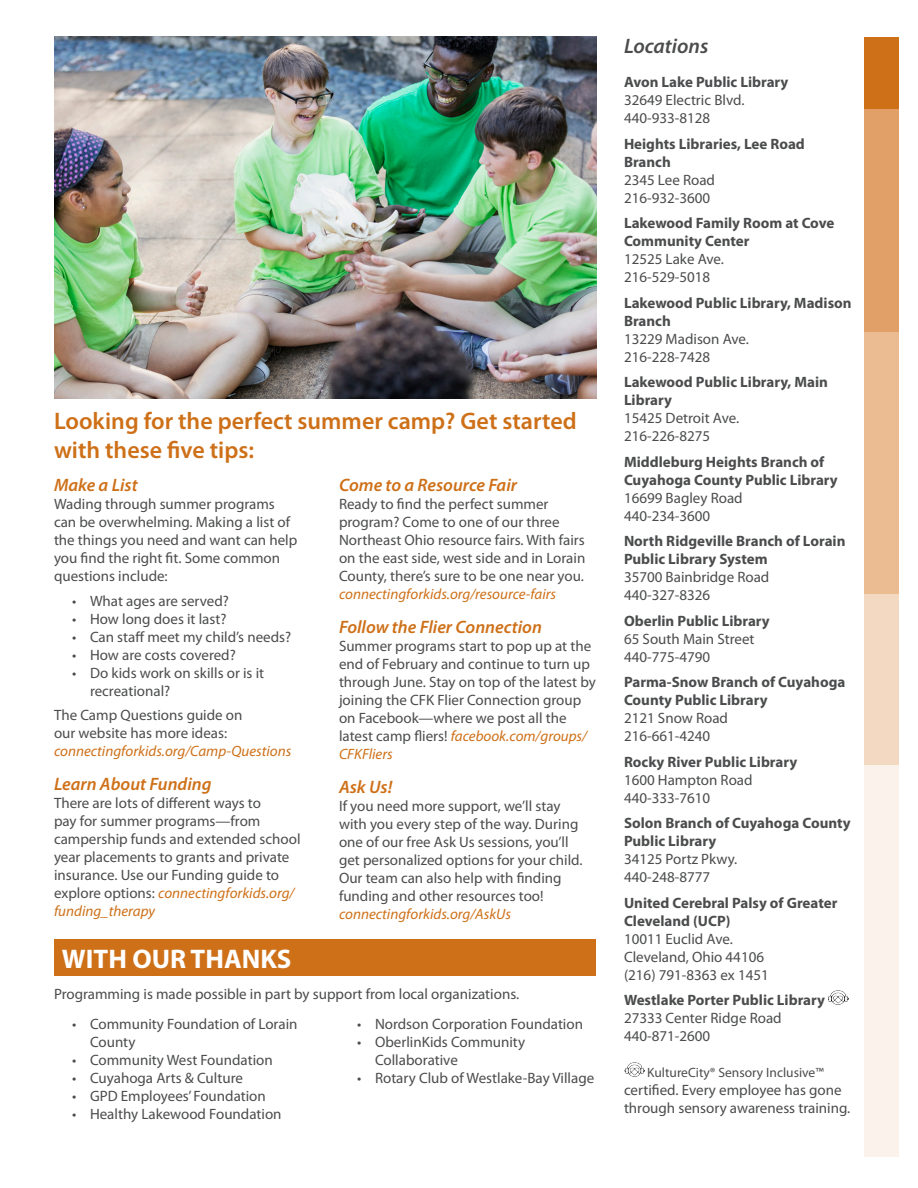
<style>
.page{position:relative;width:918px;height:1188px;background:#fff}
.page>*{position:absolute;margin:0;border:0;box-sizing:border-box;transform-origin:0 0}
.t1{font:700 27px "Myriad Pro";color:#fff}
.Program_Heading{font:600 24px/28.8px "Myriad Pro";color:#ce7018}
.Navigation_Head{font:italic 600 21px "Myriad Pro";color:#4b4c4d}
.Program_SubHead_L1{font:italic 600 18px "Myriad Pro";color:#ce7018}
.Bullet_Last{font:15px/18px "Myriad Pro";color:#4b4c4d}
.Location_Name{font:700 15px/18px "Myriad Pro";color:#4b4c4d}
.Location_Address{font:15px "Myriad Pro";color:#4b4c4d}
.Bullet_List{font:15px/18px "Myriad Pro";color:#4b4c4d}
.t2{font:13.5px "Myriad Pro";color:#4b4c4d}
.s1{font-style:italic;color:#ce7018}
</style>
<div class="page">
<div style="left:864px;top:109px;width:35px;height:224px;background:#e1a068"></div>
<div style="left:864px;top:333px;width:35px;height:261px;background:#ebbc92"></div>
<div style="left:864px;top:594px;width:35px;height:172px;background:#f4d9c2"></div>
<div style="left:864px;top:37px;width:35px;height:72px;background:#ce7018"></div>
<div style="left:864px;top:766px;width:35px;height:391px;background:#fbf3eb"></div>
<img style="left:828px;top:990px;width:20px;height:15px">
<img style="left:624px;top:1062px;width:20px;height:15px">
<div style="left:54px;top:939px;width:542px;height:36px;background:#ce7018"></div>
<img style="left:55px;top:37px;width:541px;height:362px">
<p class="Program_Heading" style="left:54px;top:406px;width:524px">Looking for the perfect summer camp? Get started with these five tips:</p>
<p class="Program_SubHead_L1" style="left:54px;top:473px;width:85px">Make a List</p>
<p class="Bullet_Last" style="left:54px;top:494px;width:245px">Wading through summer programs can be overwhelming. Making a list of the things you need and want can help you find the right fit. Some common questions include:</p>
<p class="Bullet_List" style="left:72px;top:591px;width:159px">• What ages are served?</p>
<p class="Bullet_List" style="left:72px;top:609px;width:156px">• How long does it last?</p>
<p class="Bullet_List" style="left:72px;top:627px;width:221px">• Can staff meet my child’s needs?</p>
<p class="Bullet_List" style="left:72px;top:645px;width:165px">• How are costs covered?</p>
<p class="Bullet_Last" style="left:90px;top:663px;width:176px;text-indent:-18px">• Do kids work on skills or is it recreational?</p>
<p class="Bullet_Last" style="left:54px;top:705px;width:239px">The Camp Questions guide on<br>our website has more ideas: <span class="s1">connectingforkids.org/Camp-Questions</span></p>
<p class="Program_SubHead_L1" style="left:54px;top:772px;width:159px">Learn About Funding</p>
<p class="Bullet_Last" style="left:54px;top:794px;width:248px">There are lots of different ways to<br>pay for summer programs—from campership funds and extended school year placements to grants and private insurance. Use our Funding guide to explore options: <span class="s1">connectingforkids.org/ funding_therapy</span></p>
<p class="Program_SubHead_L1" style="left:339px;top:473px;width:180px">Come to a Resource Fair</p>
<p class="Bullet_Last" style="left:339px;top:494px;width:248px">Ready to find the perfect summer program? Come to one of our three Northeast Ohio resource fairs. With fairs on the east side, west side and in Lorain County, there’s sure to be one near you. <span class="s1">connectingforkids.org/resource-fairs</span></p>
<p class="Program_SubHead_L1" style="left:339px;top:616px;width:204px">Follow the Flier Connection</p>
<p class="Bullet_Last" style="left:339px;top:637px;width:258px">Summer programs start to pop up at the end of February and continue to turn up through June. Stay on top of the latest by joining the CFK Flier Connection group on Facebook—where we post all the latest camp fliers! <span class="s1">facebook.com/groups/ CFKFliers</span></p>
<p class="Program_SubHead_L1" style="left:339px;top:776px;width:55px">Ask Us!</p>
<p class="Bullet_Last" style="left:339px;top:797px;width:245px">If you need more support, we’ll stay with you every step of the way. During one of our free Ask Us sessions, you’ll get personalized options for your child.<br>Our team can also help with finding funding and other resources too! <span class="s1">connectingforkids.org/AskUs</span></p>
<p class="t1" style="left:62px;top:941px;width:231px">WITH OUR THANKS</p>
<p class="Bullet_Last" style="left:54px;top:985px;width:467px">Programming is made possible in part by support from local organizations.</p>
<p class="Bullet_List" style="left:90px;top:1014px;width:209px;text-indent:-18px">• Community Foundation of Lorain<br>County</p>
<p class="Bullet_List" style="left:72px;top:1050px;width:202px">• Community West Foundation</p>
<p class="Bullet_List" style="left:72px;top:1068px;width:172px">• Cuyahoga Arts &amp; Culture</p>
<p class="Bullet_List" style="left:72px;top:1086px;width:195px">• GPD Employees’ Foundation</p>
<p class="Bullet_List" style="left:72px;top:1104px;width:211px">• Healthy Lakewood Foundation</p>
<p class="Bullet_List" style="left:357px;top:1014px;width:228px">• Nordson Corporation Foundation</p>
<p class="Bullet_List" style="left:375px;top:1032px;width:152px;text-indent:-18px">• OberlinKids Community<br>Collaborative</p>
<p class="Bullet_List" style="left:357px;top:1068px;width:239px">• Rotary Club of Westlake-Bay Village</p>
<p class="Navigation_Head" style="left:624px;top:32px;width:86px">Locations</p>
<p class="Location_Name" style="left:624px;top:72px;width:166px">Avon Lake Public Library</p>
<p class="Location_Address" style="left:624px;top:91px;width:122px">32649 Electric Blvd.</p>
<p class="Location_Address" style="left:624px;top:109px;width:88px">440-933-8128</p>
<p class="Location_Name" style="left:624px;top:134px;width:182px">Heights Libraries, Lee Road<br>Branch</p>
<p class="Location_Address" style="left:624px;top:170px;width:93px">2345 Lee Road</p>
<p class="Location_Address" style="left:624px;top:188px;width:88px">216-932-3600</p>
<p class="Location_Name" style="left:624px;top:213px;width:212px">Lakewood Family Room at Cove<br>Community Center</p>
<p class="Location_Address" style="left:624px;top:250px;width:102px">12525 Lake Ave.</p>
<p class="Location_Address" style="left:624px;top:268px;width:88px">216-529-5018</p>
<p class="Location_Name" style="left:624px;top:293px;width:229px">Lakewood Public Library, Madison<br>Branch</p>
<p class="Location_Address" style="left:624px;top:329px;width:127px">13229 Madison Ave.</p>
<p class="Location_Address" style="left:624px;top:347px;width:88px">216-228-7428</p>
<p class="Location_Name" style="left:624px;top:372px;width:206px">Lakewood Public Library, Main<br>Library</p>
<p class="Location_Address" style="left:624px;top:409px;width:117px">15425 Detroit Ave.</p>
<p class="Location_Address" style="left:624px;top:427px;width:88px">216-226-8275</p>
<p class="Location_Name" style="left:624px;top:452px;width:215px">Middleburg Heights Branch of<br>Cuyahoga County Public Library</p>
<p class="Location_Address" style="left:624px;top:488px;width:120px">16699 Bagley Road</p>
<p class="Location_Address" style="left:624px;top:506px;width:88px">440-234-3600</p>
<p class="Location_Name" style="left:624px;top:531px;width:223px">North Ridgeville Branch of Lorain<br>Public Library System</p>
<p class="Location_Address" style="left:624px;top:568px;width:147px">35700 Bainbridge Road</p>
<p class="Location_Address" style="left:624px;top:586px;width:88px">440-327-8326</p>
<p class="Location_Name" style="left:624px;top:611px;width:147px">Oberlin Public Library</p>
<p class="Location_Address" style="left:624px;top:629px;width:132px">65 South Main Street</p>
<p class="Location_Address" style="left:624px;top:647px;width:88px">440-775-4790</p>
<p class="Location_Name" style="left:624px;top:672px;width:223px">Parma-Snow Branch of Cuyahoga<br>County Public Library</p>
<p class="Location_Address" style="left:624px;top:709px;width:106px">2121 Snow Road</p>
<p class="Location_Address" style="left:624px;top:727px;width:88px">216-661-4240</p>
<p class="Location_Name" style="left:624px;top:752px;width:175px">Rocky River Public Library</p>
<p class="Location_Address" style="left:624px;top:770px;width:130px">1600 Hampton Road</p>
<p class="Location_Address" style="left:624px;top:788px;width:88px">440-333-7610</p>
<p class="Location_Name" style="left:624px;top:813px;width:228px">Solon Branch of Cuyahoga County<br>Public Library</p>
<p class="Location_Address" style="left:624px;top:850px;width:115px">34125 Portz Pkwy.</p>
<p class="Location_Address" style="left:624px;top:868px;width:88px">440-248-8777</p>
<p class="Location_Name" style="left:624px;top:893px;width:215px">United Cerebral Palsy of Greater<br>Cleveland (UCP)</p>
<p class="Location_Address" style="left:624px;top:929px;width:110px">10011 Euclid Ave.</p>
<p class="Location_Address" style="left:624px;top:947px;width:142px">Cleveland, Ohio 44106</p>
<p class="Location_Address" style="left:624px;top:965px;width:146px">(216) 791-8363 ex 1451</p>
<p class="Location_Name" style="left:624px;top:990px;width:202px">Westlake Porter Public Library</p>
<p class="Location_Address" style="left:624px;top:1009px;width:159px">27333 Center Ridge Road</p>
<p class="Location_Address" style="left:624px;top:1027px;width:88px">440-871-2600</p>
<p class="t2" style="left:647px;top:1064px;width:178px">KultureCity® Sensory Inclusive™</p>
<p class="Bullet_Last" style="left:624px;top:1081px;width:228px">certified. Every employee has gone through sensory awareness training.</p>
</div>
